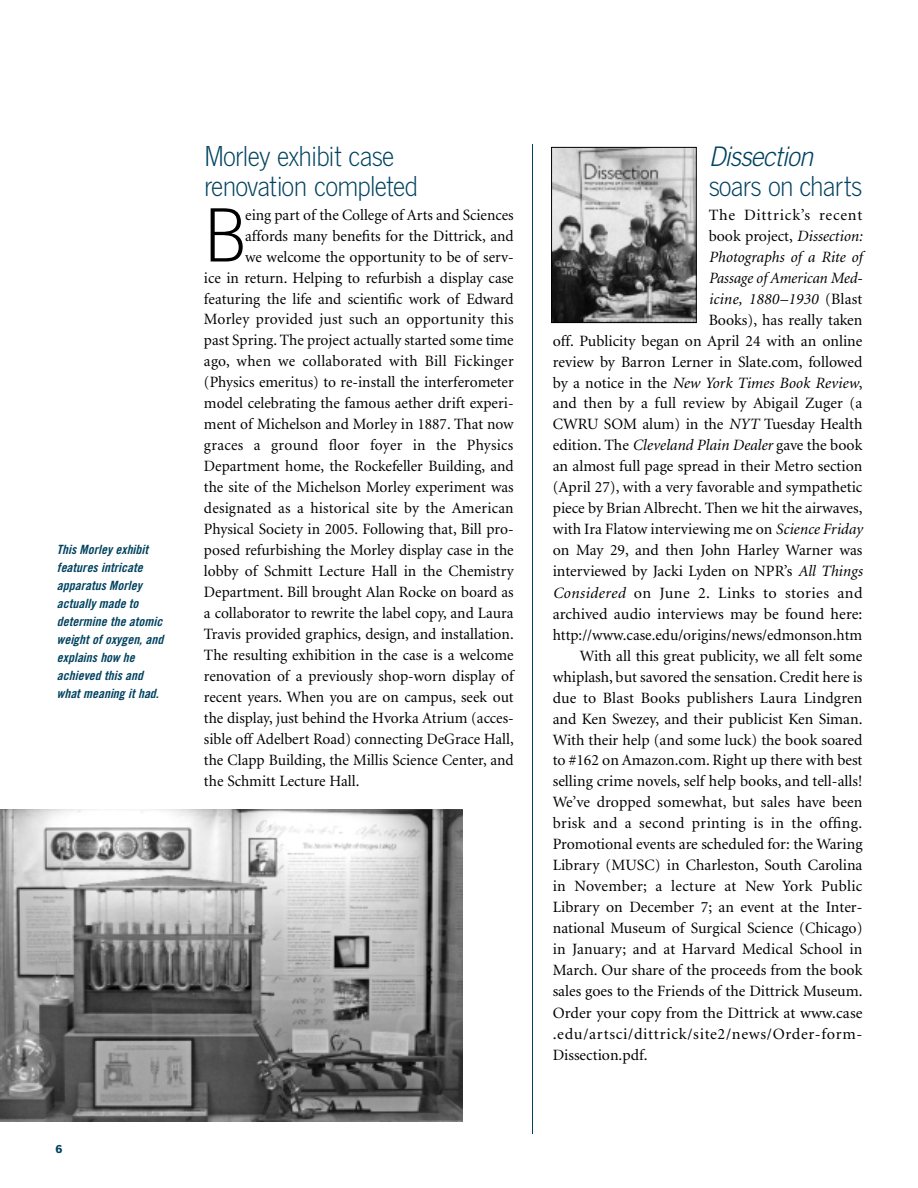
<style>
.page{position:relative;width:918px;height:1188px;background:#fff}
.page>*{position:absolute;margin:0;border:0;box-sizing:border-box;transform-origin:0 0}
.t1{font:79.8px "News Got T Ligh";color:#000}
.t2{font:30px/30px "News Got T Ligh";letter-spacing:-.025em;color:#00425f}
.t3{font:italic 300 27px "Trade Gothic";letter-spacing:-.03em;color:#00425f;scale:.94 1}
.t4{font:15.75px "Minion";color:#000}
.t5{font:15.75px "Minion";letter-spacing:.02em;color:#000}
.t6{font:italic 15.75px "Minion";color:#000}
.t7{font:15.75px "Minion";letter-spacing:.04em;color:#000}
.t8{font:15.75px "Minion";letter-spacing:.025em;color:#000}
.t9{font:15.75px "Minion";letter-spacing:.05em;color:#000}
.t10{font:12.75px/18px "Trade Gothic Bold Cond Twenty Obl";color:#00425f;scale:1.05 1}
.t11{font:700 12px "News Got T";color:#00425f}
.s1{font-style:italic}
.s2{font-style:normal}
</style>
<div class="page">
<img style="left:0;top:809px;width:463px;height:312px">
<hr style="left:532px;top:144px;width:1px;height:990px;background:#00425f">
<img style="left:553px;top:149px;width:142px;height:172px">
<div style="left:551px;top:147px;width:146px;height:176px;border:1px solid #000"></div>
<p class="t10" style="left:57px;top:542px;width:103px">This Morley exhibit features intricate apparatus Morley actually made to determine the atomic weight of oxygen, and explains how he achieved this and what meaning it had.</p>
<p class="t11" style="left:56px;top:1144px;width:8px">6</p>
<h2 class="t2" style="left:204px;top:143px;width:216px">Morley exhibit case renovation completed</h2>
<h1 class="t1" style="left:204px;top:205px;width:43px">B</h1>
<p class="t4" style="left:245px;top:208px;width:270px">eing part of the College of Arts and Sciences</p>
<p class="t4" style="left:245px;top:229px;width:270px">affords many benefits for the Dittrick, and</p>
<p class="t4" style="left:245px;top:250px;width:270px">we welcome the opportunity to be of serv-</p>
<p class="t4" style="left:204px;top:271px;width:311px">ice in return. Helping to refurbish a display case</p>
<p class="t4" style="left:204px;top:292px;width:311px">featuring the life and scientific work of Edward</p>
<p class="t4" style="left:204px;top:313px;width:311px">Morley provided just such an opportunity this</p>
<p class="t4" style="left:204px;top:334px;width:311px">past Spring. The project actually started some time</p>
<p class="t5" style="left:204px;top:355px;width:311px">ago, when we collaborated with Bill Fickinger</p>
<p class="t4" style="left:204px;top:376px;width:311px">(Physics emeritus) to re-install the interferometer</p>
<p class="t4" style="left:204px;top:397px;width:311px">model celebrating the famous aether drift experi-</p>
<p class="t4" style="left:204px;top:418px;width:311px">ment of Michelson and Morley in 1887. That now</p>
<p class="t5" style="left:204px;top:439px;width:311px">graces a ground floor foyer in the Physics</p>
<p class="t4" style="left:204px;top:460px;width:311px">Department home, the Rockefeller Building, and</p>
<p class="t4" style="left:204px;top:481px;width:311px">the site of the Michelson Morley experiment was</p>
<p class="t4" style="left:204px;top:502px;width:311px">designated as a historical site by the American</p>
<p class="t4" style="left:204px;top:523px;width:311px">Physical Society in 2005. Following that, Bill pro-</p>
<p class="t4" style="left:204px;top:544px;width:311px">posed refurbishing the Morley display case in the</p>
<p class="t4" style="left:204px;top:565px;width:311px">lobby of Schmitt Lecture Hall in the Chemistry</p>
<p class="t4" style="left:204px;top:586px;width:311px">Department. Bill brought Alan Rocke on board as</p>
<p class="t4" style="left:204px;top:607px;width:311px">a collaborator to rewrite the label copy, and Laura</p>
<p class="t4" style="left:204px;top:628px;width:311px">Travis provided graphics, design, and installation.</p>
<p class="t4" style="left:204px;top:649px;width:311px">The resulting exhibition in the case is a welcome</p>
<p class="t4" style="left:204px;top:670px;width:311px">renovation of a previously shop-worn display of</p>
<p class="t4" style="left:204px;top:691px;width:311px">recent years. When you are on campus, seek out</p>
<p class="t4" style="left:204px;top:712px;width:311px">the display, just behind the Hvorka Atrium (acces-</p>
<p class="t4" style="left:204px;top:733px;width:311px">sible off Adelbert Road) connecting DeGrace Hall,</p>
<p class="t4" style="left:204px;top:754px;width:311px">the Clapp Building, the Millis Science Center, and</p>
<p class="t4" style="left:204px;top:775px;width:157px">the Schmitt Lecture Hall.</p>
<h3 class="t3" style="left:709px;top:146px;width:113px">Dissection</h3>
<h2 class="t2" style="left:709px;top:173px;width:155px">soars on charts</h2>
<p class="t9" style="left:709px;top:208px;width:155px">The Dittrick’s recent</p>
<p class="t4" style="left:709px;top:229px;width:155px">book project, <span class="s1">Dissection:</span></p>
<p class="t6" style="left:709px;top:250px;width:155px">Photographs of a Rite of</p>
<p class="t6" style="left:709px;top:271px;width:155px">Passage of American Med-</p>
<p class="t6" style="left:709px;top:292px;width:155px">icine, 1880–1930 <span class="s2">(Blast</span></p>
<p class="t4" style="left:709px;top:313px;width:155px">Books), has really taken</p>
<p class="t4" style="left:553px;top:334px;width:311px">off. Publicity began on April 24 with an online</p>
<p class="t4" style="left:553px;top:355px;width:311px">review by Barron Lerner in Slate.com, followed</p>
<p class="t6" style="left:553px;top:376px;width:311px"><span class="s2">by a notice in the</span> New York Times Book Review<span class="s2">,</span></p>
<p class="t4" style="left:553px;top:397px;width:311px">and then by a full review by Abigail Zuger (a</p>
<p class="t4" style="left:553px;top:418px;width:311px">CWRU SOM alum) in the <span class="s1">NYT</span> Tuesday Health</p>
<p class="t4" style="left:553px;top:439px;width:311px">edition. The <span class="s1">Cleveland Plain Dealer</span> gave the book</p>
<p class="t4" style="left:553px;top:460px;width:311px">an almost full page spread in their Metro section</p>
<p class="t4" style="left:553px;top:481px;width:311px">(April 27), with a very favorable and sympathetic</p>
<p class="t4" style="left:553px;top:502px;width:311px">piece by Brian Albrecht. Then we hit the airwaves,</p>
<p class="t4" style="left:553px;top:523px;width:311px">with Ira Flatow interviewing me on <span class="s1">Science Friday</span></p>
<p class="t4" style="left:553px;top:544px;width:311px">on May 29, and then John Harley Warner was</p>
<p class="t4" style="left:553px;top:565px;width:311px">interviewed by Jacki Lyden on NPR’s <span class="s1">All Things</span></p>
<p class="t8" style="left:553px;top:586px;width:311px"><span class="s1">Considered</span> on June 2. Links to stories and</p>
<p class="t4" style="left:553px;top:607px;width:311px">archived audio interviews may be found here:</p>
<p class="t4" style="left:553px;top:628px;width:311px">http://www.case.edu/origins/news/edmonson.htm</p>
<p class="t4" style="left:580px;top:649px;width:284px">With all this great publicity, we all felt some</p>
<p class="t4" style="left:553px;top:670px;width:311px">whiplash, but savored the sensation. Credit here is</p>
<p class="t4" style="left:553px;top:691px;width:311px">due to Blast Books publishers Laura Lindgren</p>
<p class="t4" style="left:553px;top:712px;width:311px">and Ken Swezey, and their publicist Ken Siman.</p>
<p class="t4" style="left:553px;top:733px;width:311px">With their help (and some luck) the book soared</p>
<p class="t4" style="left:553px;top:754px;width:311px">to #162 on Amazon.com. Right up there with best</p>
<p class="t4" style="left:553px;top:775px;width:311px">selling crime novels, self help books, and tell-alls!</p>
<p class="t4" style="left:553px;top:796px;width:311px">We’ve dropped somewhat, but sales have been</p>
<p class="t5" style="left:553px;top:817px;width:311px">brisk and a second printing is in the offing.</p>
<p class="t4" style="left:553px;top:838px;width:311px">Promotional events are scheduled for: the Waring</p>
<p class="t4" style="left:553px;top:859px;width:311px">Library (MUSC) in Charleston, South Carolina</p>
<p class="t5" style="left:553px;top:880px;width:311px">in November; a lecture at New York Public</p>
<p class="t4" style="left:553px;top:901px;width:311px">Library on December 7; an event at the Inter-</p>
<p class="t4" style="left:553px;top:922px;width:311px">national Museum of Surgical Science (Chicago)</p>
<p class="t4" style="left:553px;top:943px;width:311px">in January; and at Harvard Medical School in</p>
<p class="t4" style="left:553px;top:964px;width:311px">March. Our share of the proceeds from the book</p>
<p class="t4" style="left:553px;top:985px;width:311px">sales goes to the Friends of the Dittrick Museum.</p>
<p class="t4" style="left:553px;top:1006px;width:311px">Order your copy from the Dittrick at www.case</p>
<p class="t7" style="left:553px;top:1027px;width:311px">.edu/artsci/dittrick/site2/news/Order-form-</p>
<p class="t4" style="left:553px;top:1048px;width:96px">Dissection.pdf.</p>
</div>
